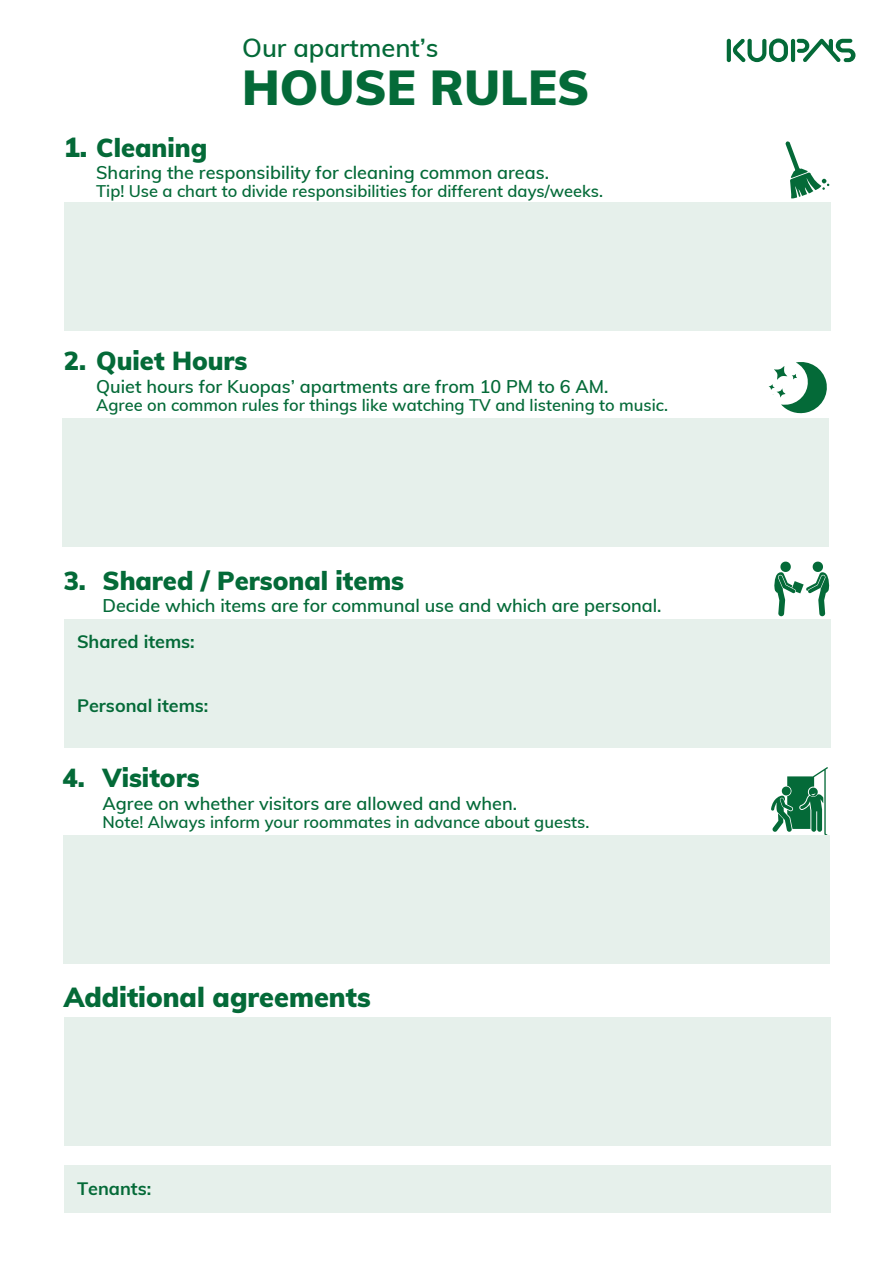
<style>
.page{position:relative;width:894px;height:1264px;background:#fff}
.page>*{position:absolute;margin:0;border:0;box-sizing:border-box;transform-origin:0 0}
.t1{font:900 48px "Muli";color:#046a38}
.t2{font:900 27px "Muli";color:#046a38}
.t3{font:900 25.5px "Muli";color:#046a38}
.t4{font:600 25.5px "Muli";color:#046a38}
.t5{font:600 18px "Muli";color:#046a38}
.t6{font:700 18px "Muli";color:#046a38}
.t7{font:600 16.5px "Muli";color:#046a38}
.s1{font-size:27px}
</style>
<div class="page">
<svg style="left:726px;top:39px;width:4px;height:23px"></svg>
<svg style="left:732px;top:38px;width:55px;height:24px"></svg>
<svg style="left:790px;top:39px;width:4px;height:23px"></svg>
<svg style="left:796px;top:39px;width:59px;height:23px"></svg>
<div style="left:64px;top:1164px;width:766px;height:48px;background:#e6f0eb"></div>
<div style="left:64px;top:202px;width:766px;height:129px;background:#e6f0eb"></div>
<div style="left:64px;top:619px;width:766px;height:129px;background:#e6f0eb"></div>
<svg style="left:785px;top:141px;width:43px;height:57px"></svg>
<svg style="left:768px;top:362px;width:59px;height:52px"></svg>
<div style="left:762px;top:394px;width:18px;height:18px;background:#fff;border-radius:50%"></div>
<div style="left:780px;top:378px;width:12px;height:11px;background:#fff;border-radius:50%"></div>
<svg style="left:774px;top:561px;width:55px;height:55px"></svg>
<svg style="left:771px;top:767px;width:56px;height:68px"></svg>
<div style="left:62px;top:418px;width:767px;height:129px;background:#e6f0eb"></div>
<div style="left:63px;top:835px;width:766px;height:128px;background:#e6f0eb"></div>
<div style="left:64px;top:1017px;width:766px;height:128px;background:#e6f0eb"></div>
<p class="t4" style="left:242px;top:31px;width:198px">Our apartment’s</p>
<h2 class="t3" style="left:64px;top:131px;width:145px"><span class="s1">1.</span> Cleaning</h2>
<p class="t1" style="left:242px;top:57px;width:348px">HOUSE RULES</p>
<p class="t5" style="left:96px;top:161px;width:454px">Sharing the responsibility for cleaning common areas.</p>
<p class="t7" style="left:96px;top:180px;width:508px">Tip! Use a chart to divide responsibilities for different days/weeks.</p>
<p class="t3" style="left:64px;top:345px;width:185px">2. Quiet Hours</p>
<h2 class="t5" style="left:96px;top:375px;width:513px">Quiet hours for Kuopas’ apartments are from 10 PM to 6 AM.</h2>
<h3 class="t7" style="left:96px;top:394px;width:573px">Agree on common rules for things like watching TV and listening to music.</h3>
<h2 class="t3" style="left:64px;top:564px;width:24px">3.</h2>
<p class="t3" style="left:102px;top:564px;width:303px">Shared / Personal items</p>
<p class="t5" style="left:102px;top:594px;width:560px">Decide which items are for communal use and which are personal.</p>
<h1 class="t6" style="left:77px;top:630px;width:119px">Shared items:</h1>
<p class="t6" style="left:77px;top:693px;width:133px">Personal items:</p>
<p class="t3" style="left:62px;top:761px;width:24px">4.</p>
<h3 class="t3" style="left:102px;top:761px;width:99px">Visitors</h3>
<p class="t5" style="left:102px;top:792px;width:416px">Agree on whether visitors are allowed and when.</p>
<p class="t7" style="left:102px;top:811px;width:488px">Note! Always inform your roommates in advance about guests.</p>
<p class="t2" style="left:64px;top:979px;width:308px">Additional agreements</p>
<h3 class="t6" style="left:77px;top:1177px;width:76px">Tenants:</h3>
</div>
